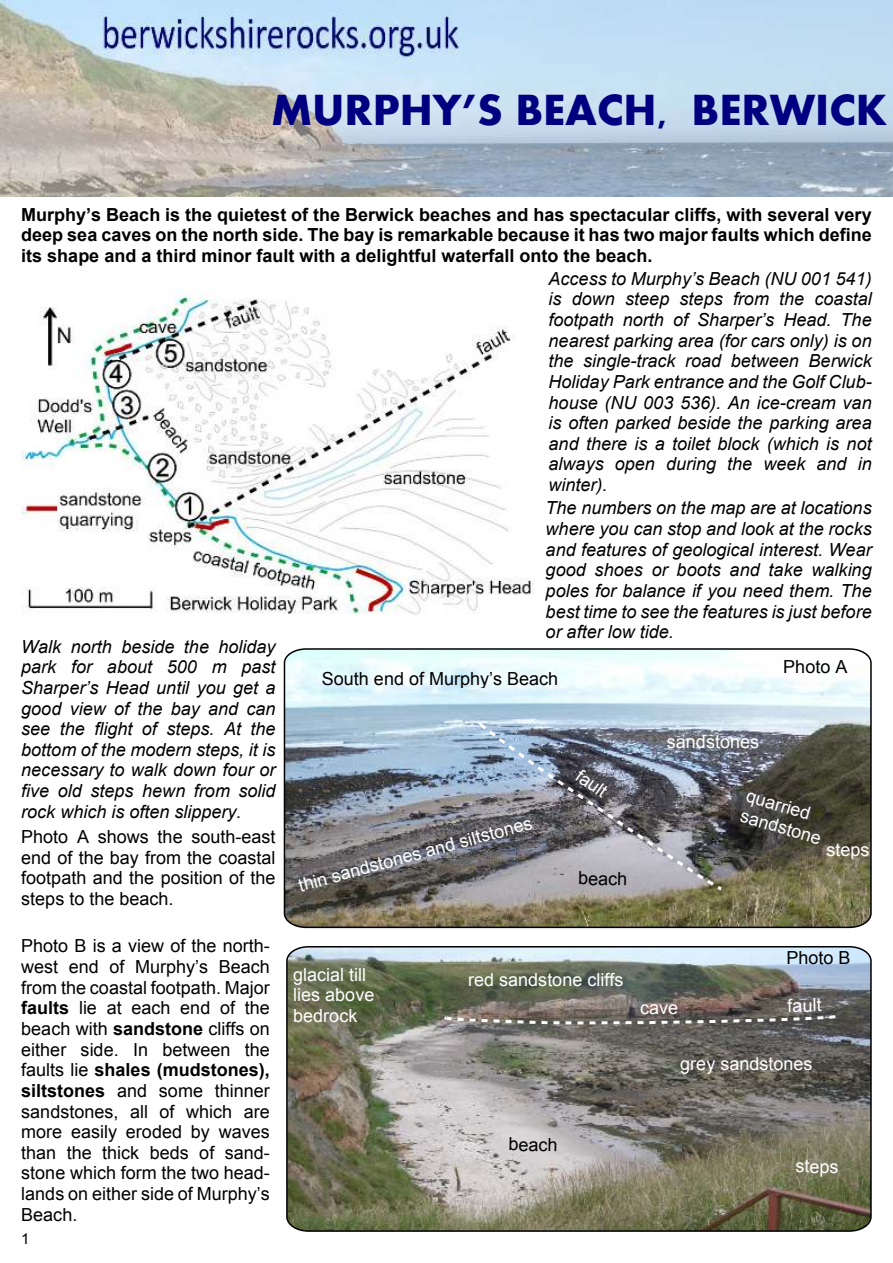
<style>
.page{position:relative;width:893px;height:1263px;background:#fff}
.page>*{position:absolute;margin:0;border:0;box-sizing:border-box;transform-origin:0 0}
.t1{font:700 45px "Aharoni";color:#000080}
.t2{font:italic 18px/20.7px "Arial";color:#000;text-align:justify}
.t3{font:18px/20.7px "Arial";color:#000;text-align:justify}
.t4{font:700 18px/20.7px "Arial";color:#000;text-align:justify}
.t5{font:18px/20.7px "Arial";color:#fff}
.t6{font:15px "Arial";color:#000}
.s1{font-weight:700}
</style>
<div class="page">
<img style="left:0;top:0;width:893px;height:197px">
<img style="left:283px;top:648px;width:589px;height:281px">
<img style="left:21px;top:290px;width:514px;height:325px">
<img style="left:286px;top:946px;width:586px;height:286px">
<svg style="left:439px;top:1011px;width:405px;height:16px;background:#736e6a"></svg>
<img style="left:476px;top:722px;width:248px;height:169px">
<h1 class="t1" style="left:271px;top:92px;width:618px">MURPHY’S BEACH, BERWICK</h1>
<p class="t4" style="left:21px;top:206px;width:852px">Murphy’s Beach is the quietest of the Berwick beaches and has spectacular cliffs, with several very deep sea caves on the north side. The bay is remarkable because it has two major faults which define its shape and a third minor fault with a delightful waterfall onto the beach.</p>
<p class="t2" style="left:21px;top:637px;width:256px">Walk north beside the holiday park for about 500 m past Sharper’s Head until you get a good view of the bay and can see the flight of steps. At the bottom of the modern steps, it is necessary to walk down four or five old steps hewn from solid rock which is often slippery.</p>
<p class="t3" style="left:21px;top:828px;width:256px">Photo A shows the south-east end of the bay from the coastal footpath and the position of the steps to the beach.</p>
<p class="t3" style="left:21px;top:937px;width:250px">Photo B is a view of the north&shy;west end of Murphy’s Beach from the coastal footpath. Major <span class="s1">faults</span> lie at each end of the beach with <span class="s1">sandstone</span> cliffs on either side. In between the faults lie <span class="s1">shales (mudstones), siltstones</span> and some thinner sandstones, all of which are more easily eroded by waves than the thick beds of sand&shy;stone which form the two head&shy;lands on either side of Murphy’s Beach.</p>
<p class="t6" style="left:21px;top:1233px;width:10px">1</p>
<p class="t2" style="left:549px;top:270px;width:325px">Access to Murphy’s Beach (NU 001 541) is down steep steps from the coastal footpath north of Sharper’s Head. The nearest parking area (for cars only) is on the single-track road between Berwick Holiday Park entrance and the Golf Club&shy;house (NU 003 536). An ice-cream van is often parked beside the parking area and there is a toilet block (which is not always open during the week and in winter).</p>
<p class="t2" style="left:546px;top:499px;width:328px">The numbers on the map are at locations where you can stop and look at the rocks and features of geological interest. Wear good shoes or boots and take walking poles for balance if you need them. The best time to see the features is just before or after low tide.</p>
<p class="t3" style="left:322px;top:670px;width:238px">South end of Murphy’s Beach</p>
<p class="t5" style="left:297px;top:877px;width:243px;rotate:-15deg">thin sandstones and siltstones</p>
<p class="t5" style="left:583px;top:766px;width:36px;rotate:35deg">fault</p>
<p class="t3" style="left:578px;top:869px;width:51px;rotate:1deg">beach</p>
<p class="t5" style="left:667px;top:733px;width:94px">sandstones</p>
<p class="t3" style="left:783px;top:658px;width:66px">Photo A</p>
<p class="t5" style="left:749px;top:787px;width:85px;rotate:16deg">quarried sandstone</p>
<p class="t5" style="left:826px;top:841px;width:45px">steps</p>
<p class="t5" style="left:293px;top:966px;width:83px">glacial till lies above bedrock</p>
<p class="t5" style="left:468px;top:971px;width:157px">red sandstone cliffs</p>
<p class="t5" style="left:640px;top:998px;width:40px;rotate:1deg">cave</p>
<p class="t3" style="left:786px;top:948px;width:66px">Photo B</p>
<p class="t5" style="left:787px;top:997px;width:36px;rotate:-1deg">fault</p>
<p class="t5" style="left:680px;top:1055px;width:134px">grey sandstones</p>
<p class="t3" style="left:509px;top:1135px;width:51px;rotate:1deg">beach</p>
<p class="t5" style="left:796px;top:1157px;width:45px;rotate:1deg">steps</p>
</div>
